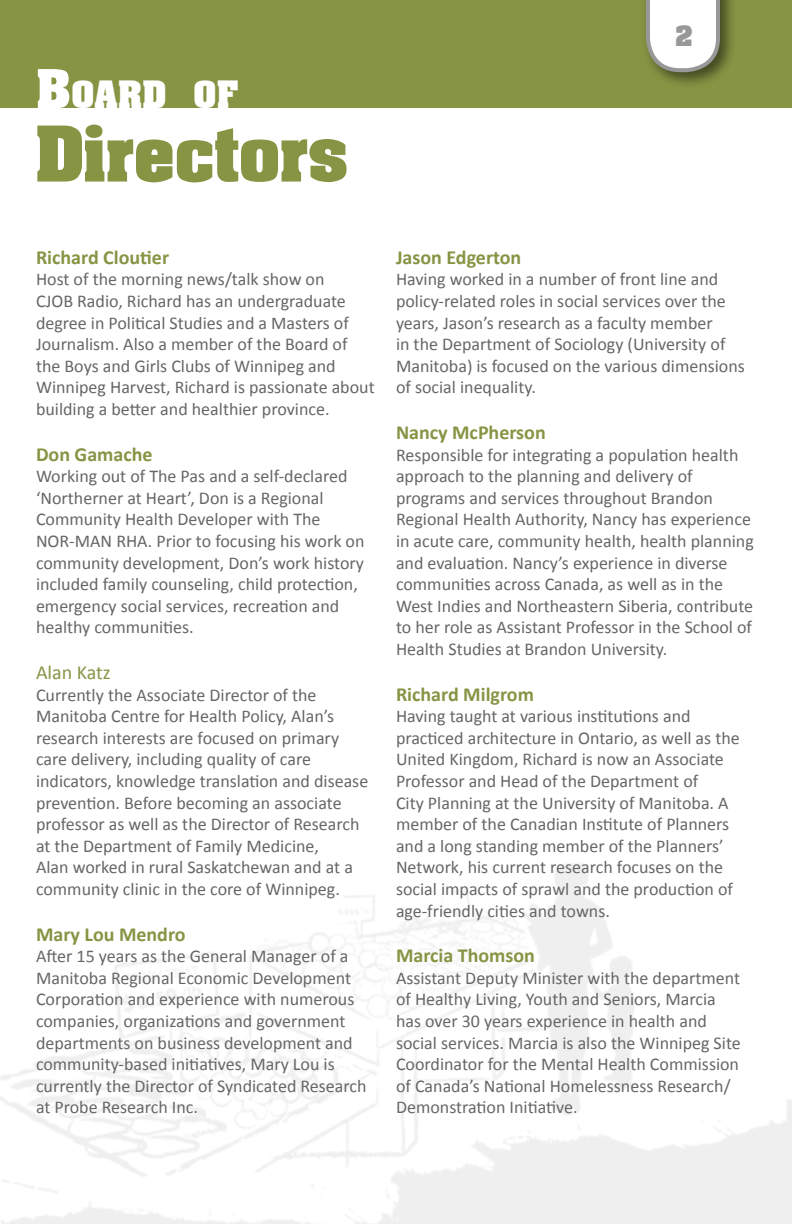
<style>
.page{position:relative;width:792px;height:1224px;background:#fff}
.page>*{position:absolute;margin:0;border:0;box-sizing:border-box;transform-origin:0 0}
.t1{font:300 86px "Aachen";color:#879444}
.t2{font:300 42px "Aachen";color:#fff}
.t3{font:700 24px "Aachen";color:#989899}
.t4{font:700 20px "Calibri";color:#879444}
.t5{font:20px "Calibri";color:#879444}
.t6{font:18px/21.6px "Calibri";color:#656767}
.s1{font-size:60px}
</style>
<div class="page">
<div style="left:1px;top:0;width:791px;height:108px;background:#879444"></div>
<div style="left:641px;top:0;width:96px;height:89px;background:#000;opacity:.5"></div>
<svg style="left:646px;top:0;width:74px;height:72px;background:#e3e4df"></svg>
<h2 class="t2" style="left:36px;top:71px;width:204px"><span class="s1">B</span>OARD OF</h2>
<h1 class="t1" style="left:36px;top:105px;width:314px">Directors</h1>
<h3 class="t3" style="left:675px;top:17px;width:19px">2</h3>
<p class="t4" style="left:36px;top:244px;width:135px">Richard Cloutier</p>
<p class="t6" style="left:36px;top:269px;width:340px">Host of the morning news/talk show on<br>CJOB Radio, Richard has an undergraduate degree in Political Studies and a Masters of Journalism. Also a member of the Board of the Boys and Girls Clubs of Winnipeg and Winnipeg Harvest, Richard is passionate about building a better and healthier province.</p>
<p class="t4" style="left:36px;top:441px;width:118px">Don Gamache</p>
<p class="t6" style="left:36px;top:465px;width:330px">Working out of The Pas and a self-declared ‘Northerner at Heart’, Don is a Regional Community Health Developer with The NOR-MAN RHA. Prior to focusing his work on community development, Don’s work history included family counseling, child protection, emergency social services, recreation and healthy communities.</p>
<p class="t5" style="left:36px;top:660px;width:76px">Alan Katz</p>
<p class="t6" style="left:36px;top:684px;width:334px">Currently the Associate Director of the Manitoba Centre for Health Policy, Alan’s research interests are focused on primary care delivery, including quality of care indicators, knowledge translation and disease prevention. Before becoming an associate professor as well as the Director of Research at the Department of Family Medicine,<br>Alan worked in rural Saskatchewan and at a community clinic in the core of Winnipeg.</p>
<p class="t4" style="left:36px;top:921px;width:151px">Mary Lou Mendro</p>
<p class="t6" style="left:36px;top:945px;width:332px">After 15 years as the General Manager of a Manitoba Regional Economic Development Corporation and experience with numerous companies, organizations and government departments on business development and community-based initiatives, Mary Lou is currently the Director of Syndicated Research at Probe Research Inc.</p>
<p class="t4" style="left:396px;top:244px;width:127px">Jason Edgerton</p>
<p class="t6" style="left:396px;top:269px;width:350px">Having worked in a number of front line and policy-related roles in social services over the years, Jason’s research as a faculty member<br>in the Department of Sociology (University of Manitoba) is focused on the various dimensions of social inequality.</p>
<p class="t4" style="left:396px;top:420px;width:151px">Nancy McPherson</p>
<p class="t6" style="left:396px;top:444px;width:359px">Responsible for integrating a population health approach to the planning and delivery of programs and services throughout Brandon Regional Health Authority, Nancy has experience in acute care, community health, health planning and evaluation. Nancy’s experience in diverse communities across Canada, as well as in the West Indies and Northeastern Siberia, contribute to her role as Assistant Professor in the School of Health Studies at Brandon University.</p>
<p class="t4" style="left:396px;top:681px;width:139px">Richard Milgrom</p>
<p class="t6" style="left:396px;top:705px;width:345px">Having taught at various institutions and practiced architecture in Ontario, as well as the United Kingdom, Richard is now an Associate Professor and Head of the Department of<br>City Planning at the University of Manitoba. A member of the Canadian Institute of Planners and a long standing member of the Planners’ Network, his current research focuses on the social impacts of sprawl and the production of age-friendly cities and towns.</p>
<p class="t4" style="left:396px;top:943px;width:141px">Marcia Thomson</p>
<p class="t6" style="left:396px;top:967px;width:346px">Assistant Deputy Minister with the department of Healthy Living, Youth and Seniors, Marcia has over 30 years experience in health and social services. Marcia is also the Winnipeg Site Coordinator for the Mental Health Commission of Canada’s National Homelessness Research/ Demonstration Initiative.</p>
</div>
